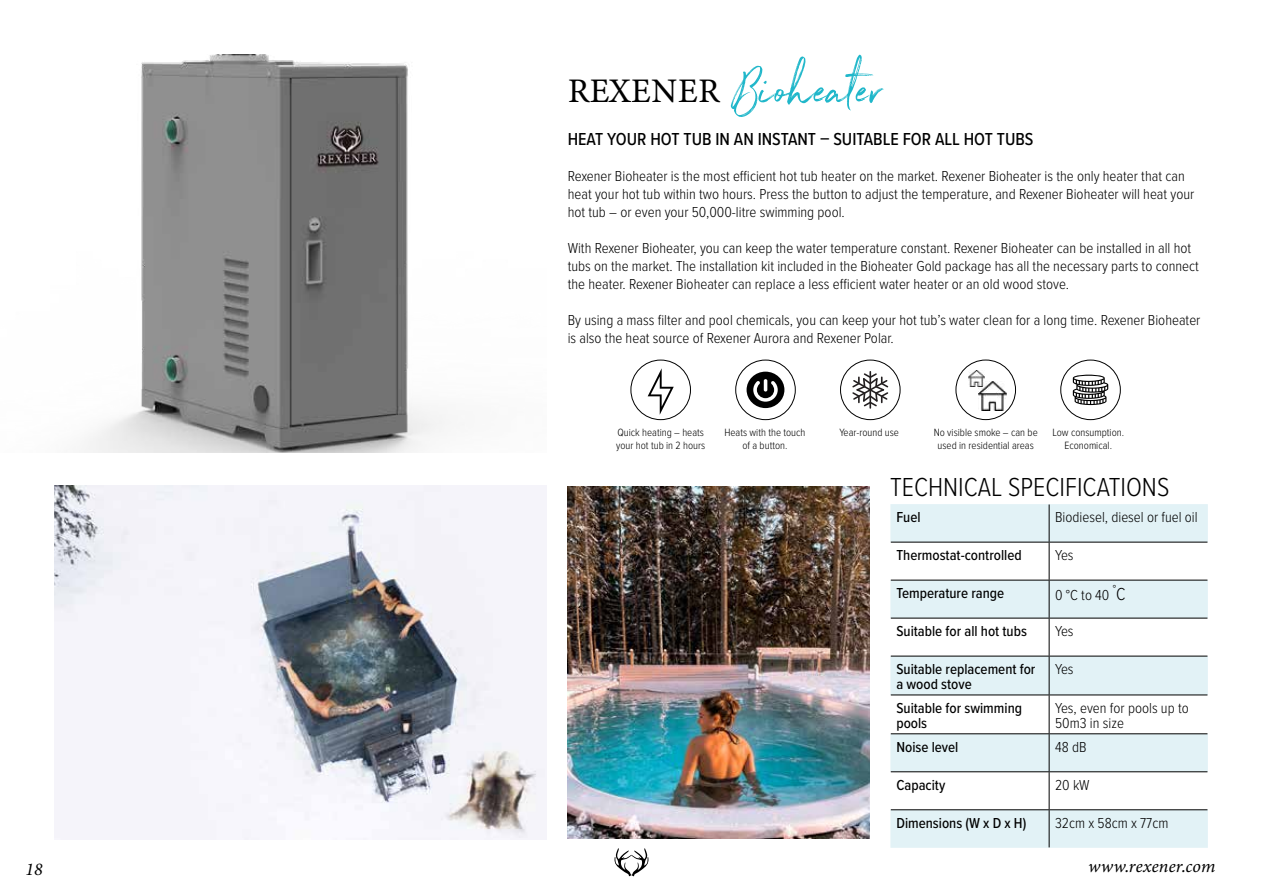
<style>
.page{position:relative;width:1263px;height:893px;background:#fff}
.page>*{position:absolute;margin:0;border:0;box-sizing:border-box;transform-origin:0 0}
.t1{font:57px "Northwell";color:#20b7ca}
.t2{font:300 27px "Proxima Nova Cond";color:#000}
.t3{font:500 18px "Proxima Nova Cond";color:#000}
.t4{font:italic 18px "Minion Variable Concept";color:#000}
.t5{font:300 15px/18px "Proxima Nova Cond";color:#000}
.t6{font:500 15px/15px "Proxima Nova Cond";color:#000}
.t7{font:300 12px "Proxima Nova Cond";color:#000}
.t8{font:300 10.95px/13px "Proxima Nova Cond";color:#000;text-align:center}
.s1{font-family:"Minion Variable Concept";font-size:34.5px;color:#000}
.s2{font-size:18px}
</style>
<div class="page">
<svg style="left:614px;top:848px;width:35px;height:28px"></svg>
<svg style="left:746px;top:372px;width:38px;height:36px"></svg>
<div style="left:735px;top:360px;width:61px;height:60px;border:1px solid #000;border-radius:50%"></div>
<svg style="left:852px;top:372px;width:37px;height:36px"></svg>
<div style="left:840px;top:360px;width:60px;height:60px;border:1px solid #000;border-radius:50%"></div>
<svg style="left:648px;top:368px;width:26px;height:47px"></svg>
<div style="left:630px;top:360px;width:61px;height:60px;border:1px solid #000;border-radius:50%"></div>
<img style="left:978px;top:382px;width:28px;height:28px">
<div style="left:955px;top:360px;width:61px;height:60px;border:1px solid #000;border-radius:50%"></div>
<img style="left:968px;top:370px;width:16px;height:16px">
<svg style="left:1073px;top:375px;width:35px;height:30px"></svg>
<div style="left:1060px;top:360px;width:61px;height:60px;border:1px solid #000;border-radius:50%"></div>
<svg style="left:890px;top:504px;width:318px;height:344px;fill:#e2f2f6"></svg>
<hr style="left:1049px;top:504px;width:1px;height:38px;background:#000">
<hr style="left:891px;top:542px;width:158px;height:1px;background:#000">
<hr style="left:1049px;top:542px;width:158px;height:1px;background:#000">
<hr style="left:1049px;top:542px;width:1px;height:38px;background:#000">
<hr style="left:891px;top:580px;width:158px;height:1px;background:#000">
<hr style="left:1049px;top:580px;width:158px;height:1px;background:#000">
<hr style="left:1049px;top:580px;width:1px;height:38px;background:#000">
<hr style="left:891px;top:618px;width:158px;height:1px;background:#000">
<hr style="left:1049px;top:618px;width:158px;height:1px;background:#000">
<hr style="left:1049px;top:618px;width:1px;height:38px;background:#000">
<hr style="left:891px;top:656px;width:158px;height:1px;background:#000">
<hr style="left:1049px;top:656px;width:158px;height:1px;background:#000">
<hr style="left:1049px;top:656px;width:1px;height:39px;background:#000">
<hr style="left:891px;top:695px;width:158px;height:1px;background:#000">
<hr style="left:1049px;top:695px;width:158px;height:1px;background:#000">
<hr style="left:1049px;top:695px;width:1px;height:38px;background:#000">
<hr style="left:891px;top:733px;width:158px;height:1px;background:#000">
<hr style="left:1049px;top:733px;width:158px;height:1px;background:#000">
<hr style="left:1049px;top:734px;width:1px;height:37px;background:#000">
<hr style="left:891px;top:771px;width:158px;height:1px;background:#000">
<hr style="left:1049px;top:771px;width:158px;height:1px;background:#000">
<hr style="left:1049px;top:772px;width:1px;height:37px;background:#000">
<hr style="left:891px;top:809px;width:158px;height:1px;background:#000">
<hr style="left:1049px;top:809px;width:158px;height:1px;background:#000">
<hr style="left:1049px;top:810px;width:1px;height:37px;background:#000">
<img style="left:54px;top:485px;width:493px;height:354px">
<img style="left:84px;top:54px;width:361px;height:399px">
<img style="left:568px;top:486px;width:301px;height:353px">
<h1 class="t1" style="left:568px;top:49px;width:317px"><span class="s1">REXENER</span> Bioheater</h1>
<p class="t3" style="left:568px;top:126px;width:467px">HEAT YOUR HOT TUB IN AN INSTANT – SUITABLE FOR ALL HOT TUBS</p>
<p class="t5" style="left:568px;top:166px;width:628px">Rexener Bioheater is the most efficient hot tub heater on the market. Rexener Bioheater is the only heater that can heat your hot tub within two hours. Press the button to adjust the temperature, and Rexener Bioheater will heat your hot tub – or even your 50,000-litre swimming pool.</p>
<p class="t5" style="left:568px;top:238px;width:633px">With Rexener Bioheater, you can keep the water temperature constant. Rexener Bioheater can be installed in all hot tubs on the market. The installation kit included in the Bioheater Gold package has all the necessary parts to connect the heater. Rexener Bioheater can replace a less efficient water heater or an old wood stove.</p>
<p class="t5" style="left:568px;top:310px;width:634px">By using a mass filter and pool chemicals, you can keep your hot tub’s water clean for a long time. Rexener Bioheater is also the heat source of Rexener Aurora and Rexener Polar.</p>
<p class="t8" style="left:617px;top:425px;width:88px">Quick heating – heats</p>
<p class="t8" style="left:839px;top:425px;width:61px">Year-round use</p>
<p class="t8" style="left:616px;top:438px;width:91px">your hot tub in 2 hours</p>
<p class="t8" style="left:724px;top:425px;width:83px">Heats with the touch of a button.</p>
<p class="t8" style="left:934px;top:425px;width:106px">No visible smoke – can be used in residential areas</p>
<p class="t8" style="left:1052px;top:425px;width:73px">Low consumption.<br>Economical.</p>
<h2 class="t2" style="left:890px;top:467px;width:281px">TECHNICAL SPECIFICATIONS</h2>
<p class="t6" style="left:896px;top:509px;width:26px">Fuel</p>
<p class="t5" style="left:1055px;top:507px;width:144px">Biodiesel, diesel or fuel oil</p>
<p class="t6" style="left:896px;top:547px;width:127px">Thermostat-controlled</p>
<p class="t5" style="left:1055px;top:545px;width:20px">Yes</p>
<p class="t6" style="left:896px;top:585px;width:109px">Temperature range</p>
<p class="t5" style="left:1055px;top:586px;width:56px">0 °C to 40</p>
<p class="t7" style="left:1113px;top:580px;width:14px">°<span class="s2">C</span></p>
<p class="t6" style="left:896px;top:623px;width:132px">Suitable for all hot tubs</p>
<p class="t5" style="left:1055px;top:621px;width:20px">Yes</p>
<p class="t6" style="left:896px;top:661px;width:141px">Suitable replacement for a wood stove</p>
<p class="t5" style="left:1055px;top:659px;width:20px">Yes</p>
<p class="t6" style="left:896px;top:700px;width:127px">Suitable for swimming pools</p>
<p class="t5" style="left:1055px;top:699px;width:135px;line-height:15px">Yes, even for pools up to<br>50m3 in size</p>
<p class="t6" style="left:896px;top:739px;width:64px">Noise level</p>
<p class="t5" style="left:1055px;top:737px;width:33px">48 dB</p>
<p class="t6" style="left:896px;top:777px;width:50px">Capacity</p>
<p class="t5" style="left:1055px;top:775px;width:36px">20 kW</p>
<p class="t6" style="left:896px;top:815px;width:131px">Dimensions (W x D x H)</p>
<p class="t5" style="left:1055px;top:813px;width:115px">32cm x 58cm x 77cm</p>
<p class="t4" style="left:26px;top:857px;width:19px">18</p>
<p class="t4" style="left:1089px;top:854px;width:128px">www.rexener.com</p>
</div>
